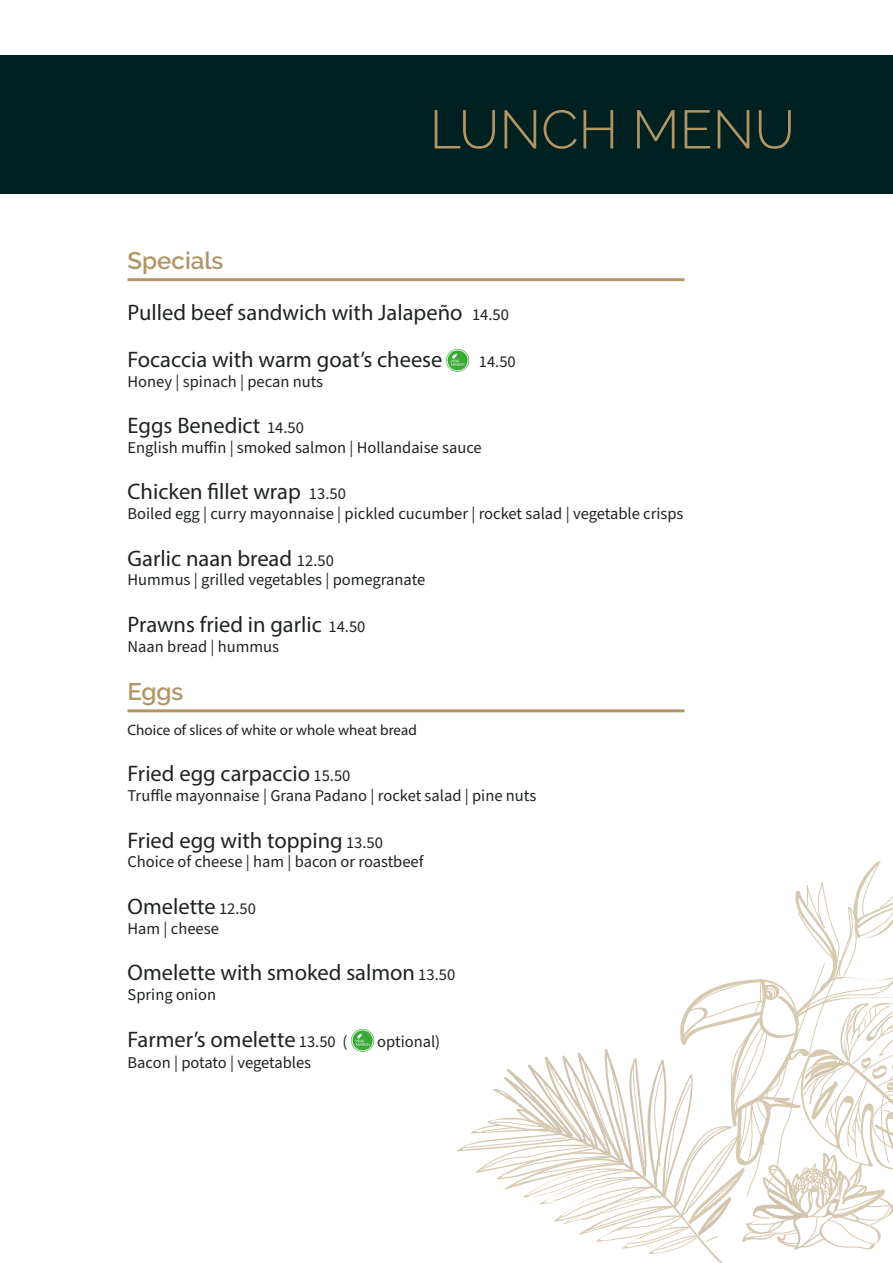
<style>
.page{position:relative;width:893px;height:1263px;background:#fff}
.page>*{position:absolute;margin:0;border:0;box-sizing:border-box;transform-origin:0 0}
.t1{font:300 54px "Raleway";color:#b29565}
.t2{font:600 24px "Raleway";color:#b29565}
.t3{font:22.5px "Myriad Pro";color:#1f2423}
.t4{font:16.5px "Source Sans Pro";color:#1f2423}
.t5{font:15px "Myriad Pro";color:#231f20}
.s1{font-family:"Source Sans Pro";font-size:16.5px}
</style>
<div class="page">
<div style="left:0;top:55px;width:893px;height:138px;background:#002120"></div>
<svg style="left:457px;top:861px;width:436px;height:402px"></svg>
<hr style="left:128px;top:278px;width:556px;height:3px;background:#b29565">
<img style="left:446px;top:349px;width:23px;height:23px">
<hr style="left:128px;top:709px;width:556px;height:3px;background:#b29565">
<img style="left:351px;top:1029px;width:23px;height:23px">
<p class="t1" style="left:430px;top:98px;width:367px">LUNCH MENU</p>
<p class="t2" style="left:128px;top:247px;width:97px">Specials</p>
<p class="t3" style="left:128px;top:299px;width:383px">Pulled beef sandwich with Jalapeño <span class="s1">14.50</span></p>
<p class="t3" style="left:128px;top:345px;width:316px">Focaccia with warm goat’s cheese</p>
<p class="t4" style="left:479px;top:350px;width:38px">14.50</p>
<p class="t4" style="left:128px;top:370px;width:197px">Honey | spinach | pecan nuts</p>
<p class="t3" style="left:128px;top:412px;width:178px">Eggs Benedict <span class="s1">14.50</span></p>
<p class="t4" style="left:128px;top:436px;width:356px">English muffin | smoked salmon | Hollandaise sauce</p>
<p class="t3" style="left:128px;top:478px;width:220px">Chicken fillet wrap <span class="s1">13.50</span></p>
<p class="t4" style="left:128px;top:503px;width:557px">Boiled egg | curry mayonnaise | pickled cucumber | rocket salad | vegetable crisps</p>
<p class="t3" style="left:128px;top:544px;width:208px">Garlic naan bread <span class="s1">12.50</span></p>
<p class="t4" style="left:128px;top:569px;width:299px">Hummus | grilled vegetables | pomegranate</p>
<p class="t3" style="left:128px;top:610px;width:239px">Prawns fried in garlic <span class="s1">14.50</span></p>
<p class="t4" style="left:128px;top:635px;width:153px">Naan bread | hummus</p>
<p class="t2" style="left:128px;top:678px;width:57px">Eggs</p>
<p class="t5" style="left:128px;top:720px;width:291px">Choice of slices of white or whole wheat bread</p>
<p class="t3" style="left:128px;top:760px;width:224px">Fried egg carpaccio <span class="s1">15.50</span></p>
<p class="t4" style="left:128px;top:785px;width:410px">Truffle mayonnaise | Grana Padano | rocket salad | pine nuts</p>
<p class="t3" style="left:128px;top:826px;width:257px">Fried egg with topping <span class="s1">13.50</span></p>
<p class="t4" style="left:128px;top:851px;width:298px">Choice of cheese | ham | bacon or roastbeef</p>
<p class="t3" style="left:128px;top:892px;width:130px">Omelette <span class="s1">12.50</span></p>
<p class="t4" style="left:128px;top:917px;width:93px">Ham | cheese</p>
<p class="t3" style="left:128px;top:959px;width:329px">Omelette with smoked salmon <span class="s1">13.50</span></p>
<p class="t4" style="left:128px;top:983px;width:90px">Spring onion</p>
<p class="t3" style="left:128px;top:1025px;width:221px">Farmer’s omelette <span class="s1">13.50 (</span></p>
<p class="t4" style="left:377px;top:1030px;width:64px">optional)</p>
<p class="t4" style="left:128px;top:1052px;width:185px">Bacon | potato | vegetables</p>
</div>
